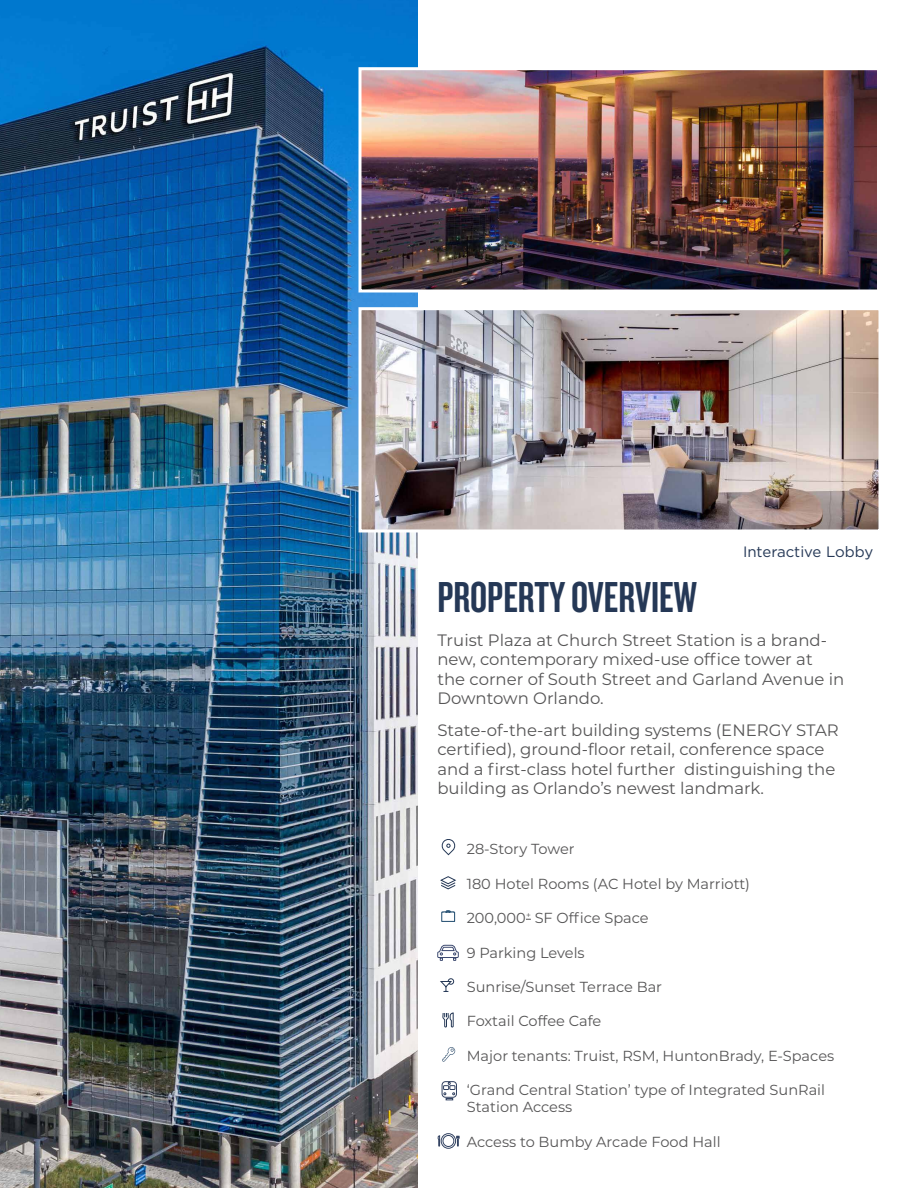
<style>
.page{position:relative;width:918px;height:1188px;background:#fff}
.page>*{position:absolute;margin:0;border:0;box-sizing:border-box;transform-origin:0 0}
.t1{font:45px "Knockout HTF48 Featherweight";color:#253856}
.t2{font:16.5px/19.5px "Montserrat";color:#565556}
.t3{font:15px "Gotham";color:#253856}
.t4{font:14.55px/17.2px "Montserrat";color:#565556}
</style>
<div class="page">
<img style="left:0;top:0;width:417px;height:1188px">
<img style="left:362px;top:311px;width:515px;height:217px">
<div style="left:358px;top:307px;width:523px;height:225px;border:3px solid #fff"></div>
<svg style="left:441px;top:839px;width:14px;height:17px"></svg>
<svg style="left:440px;top:876px;width:16px;height:14px"></svg>
<svg style="left:442px;top:1012px;width:12px;height:16px"></svg>
<svg style="left:440px;top:978px;width:14px;height:14px"></svg>
<svg style="left:441px;top:910px;width:15px;height:12px"></svg>
<svg style="left:438px;top:1133px;width:22px;height:16px"></svg>
<svg style="left:442px;top:1081px;width:15px;height:19px"></svg>
<svg style="left:437px;top:945px;width:22px;height:16px"></svg>
<svg style="left:442px;top:1047px;width:13px;height:15px"></svg>
<img style="left:362px;top:71px;width:515px;height:217px">
<div style="left:358px;top:67px;width:523px;height:225px;border:3px solid #fff"></div>
<p class="t3" style="left:743px;top:542px;width:132px">Interactive Lobby</p>
<h1 class="t1" style="left:437px;top:574px;width:261px">PROPERTY OVERVIEW</h1>
<p class="t2" style="left:437px;top:630px;width:409px">Truist Plaza at Church Street Station is a brand&shy;new, contemporary mixed-use office tower at the corner of South Street and Garland Avenue in Downtown Orlando.</p>
<p class="t2" style="left:437px;top:720px;width:403px">State-of-the-art building systems (ENERGY STAR certified), ground-floor retail, conference space and a first-class hotel further distinguishing the building as Orlando’s newest landmark.</p>
<p class="t4" style="left:467px;top:840px;width:109px">28-Story Tower</p>
<p class="t4" style="left:467px;top:875px;width:285px">180 Hotel Rooms (AC Hotel by Marriott)</p>
<p class="t4" style="left:467px;top:909px;width:183px">200,000<sup>+</sup> SF Office Space</p>
<p class="t4" style="left:467px;top:943px;width:120px">9 Parking Levels</p>
<p class="t4" style="left:467px;top:978px;width:197px">Sunrise/Sunset Terrace Bar</p>
<p class="t4" style="left:467px;top:1012px;width:136px">Foxtail Coffee Cafe</p>
<p class="t4" style="left:467px;top:1047px;width:369px">Major tenants: Truist, RSM, HuntonBrady, E-Spaces</p>
<p class="t4" style="left:467px;top:1081px;width:360px">‘Grand Central Station’ type of Integrated SunRail<br>Station Access</p>
<p class="t4" style="left:467px;top:1133px;width:255px">Access to Bumby Arcade Food Hall</p>
</div>
